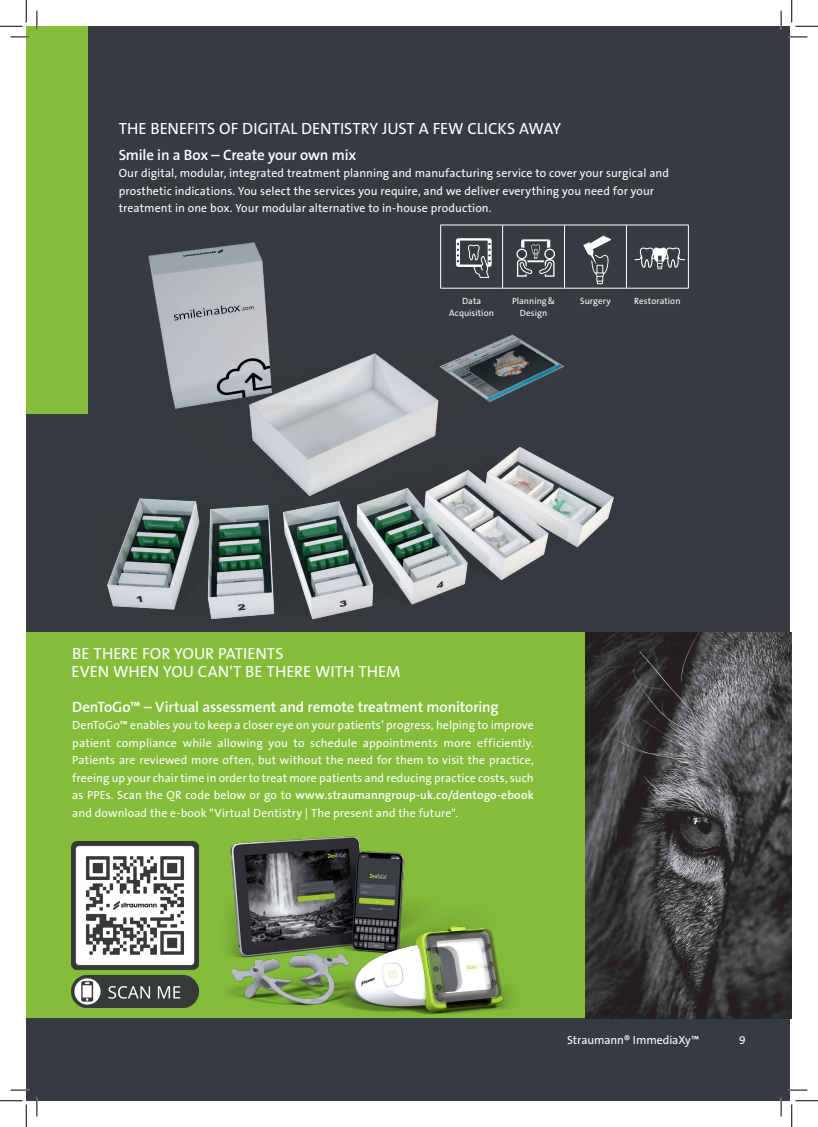
<style>
.page{position:relative;width:818px;height:1127px;background:#fff}
.page>*{position:absolute;margin:0;border:0;box-sizing:border-box;transform-origin:0 0}
.Subtitle{font:16.25px "The Sans B5 Plain";color:#fff}
.Copy_Title{font:600 15px "The Sans B6";letter-spacing:-.01em;color:#fff}
.Copy_Title-2{font:11.88px/17.5px "The Sans B5 Plain";letter-spacing:.005em;color:#fff;text-align:justify}
.Copy{font:11.88px/17.5px "The Sans B5 Plain";letter-spacing:.005em;color:#fff}
.t1{font:9px/11.9px "The Sans B5 Plain";letter-spacing:.005em;color:#fff;text-align:center}
.s1{font-family:"The Sans B6";font-weight:600}
</style>
<div class="page">
<div style="left:26px;top:26px;width:764px;height:1074px;background:#353b40"></div>
<div style="left:26px;top:632px;width:766px;height:385px;background:#85bd3b"></div>
<img style="left:585px;top:632px;width:207px;height:385px">
<div style="left:26px;top:26px;width:62px;height:388px;background:#85bd3b"></div>
<hr style="left:440px;top:225px;width:63px;height:1px;background:#fff">
<hr style="left:440px;top:225px;width:1px;height:63px;background:#fff">
<hr style="left:503px;top:225px;width:61px;height:1px;background:#fff">
<hr style="left:502px;top:225px;width:1px;height:63px;background:#fff">
<hr style="left:564px;top:225px;width:62px;height:1px;background:#fff">
<hr style="left:564px;top:225px;width:1px;height:63px;background:#fff">
<hr style="left:626px;top:225px;width:63px;height:1px;background:#fff">
<hr style="left:626px;top:225px;width:1px;height:63px;background:#fff">
<hr style="left:688px;top:225px;width:1px;height:63px;background:#fff">
<hr style="left:564px;top:288px;width:62px;height:1px;background:#fff">
<hr style="left:626px;top:288px;width:63px;height:1px;background:#fff">
<svg style="left:634px;top:247px;width:51px;height:22px"></svg>
<img style="left:107px;top:236px;width:516px;height:384px">
<img style="left:215px;top:836px;width:308px;height:182px">
<img style="left:71px;top:841px;width:128px;height:166px">
<svg style="left:11px;top:36px;width:18px;height:2px"></svg>
<svg style="left:788px;top:36px;width:19px;height:2px"></svg>
<svg style="left:11px;top:1089px;width:18px;height:1px"></svg>
<svg style="left:788px;top:1089px;width:19px;height:1px"></svg>
<svg style="left:36px;top:11px;width:2px;height:18px"></svg>
<svg style="left:36px;top:1097px;width:2px;height:18px"></svg>
<svg style="left:780px;top:11px;width:2px;height:18px"></svg>
<svg style="left:780px;top:1097px;width:2px;height:18px"></svg>
<svg style="left:0;top:0;width:27px;height:27px"></svg>
<svg style="left:0;top:1100px;width:27px;height:26px"></svg>
<svg style="left:791px;top:0;width:27px;height:27px"></svg>
<svg style="left:791px;top:1100px;width:27px;height:26px"></svg>
<p class="Subtitle" style="left:119px;top:120px;width:444px">THE BENEFITS OF DIGITAL DENTISTRY JUST A FEW CLICKS AWAY</p>
<p class="Copy_Title" style="left:119px;top:147px;width:239px">Smile in a Box – Create your own mix</p>
<p class="Copy" style="left:119px;top:165px;width:552px">Our digital, modular, integrated treatment planning and manufacturing service to cover your surgical and prosthetic indications. You select the services you require, and we deliver everything you need for your treatment in one box. Your modular alternative to in-house production.</p>
<p class="t1" style="left:449px;top:295px;width:46px">Data<br>Acquisition</p>
<p class="t1" style="left:512px;top:295px;width:44px">Planning&amp;<br>Design</p>
<p class="t1" style="left:580px;top:295px;width:32px">Surgery</p>
<p class="t1" style="left:634px;top:295px;width:48px">Restoration</p>
<p class="Subtitle" style="left:72px;top:645px;width:213px">BE THERE FOR YOUR PATIENTS</p>
<p class="Subtitle" style="left:71px;top:662px;width:331px">EVEN WHEN YOU CAN'T BE THERE WITH THEM</p>
<p class="Copy_Title" style="left:72px;top:698px;width:428px">DenToGo™ – Virtual assessment and remote treatment monitoring</p>
<p class="Copy_Title-2" style="left:72px;top:716px;width:463px">DenToGo™ enables you to keep a closer eye on your patients’ progress, helping to improve patient compliance while allowing you to schedule appointments more efficiently.<br>Patients are reviewed more often, but without the need for them to visit the practice, freeing up your chair time in order to treat more patients and reducing practice costs, such as PPEs. Scan the QR code below or go to <span class="s1">www.straumanngroup-uk.co/dentogo-ebook </span>and download the e-book "Virtual Dentistry | The present and the future".</p>
<p class="Copy_Title-2" style="left:567px;top:1031px;width:134px">Straumann® ImmediaXy™</p>
<p class="Copy" style="left:739px;top:1031px;width:8px">9</p>
</div>
